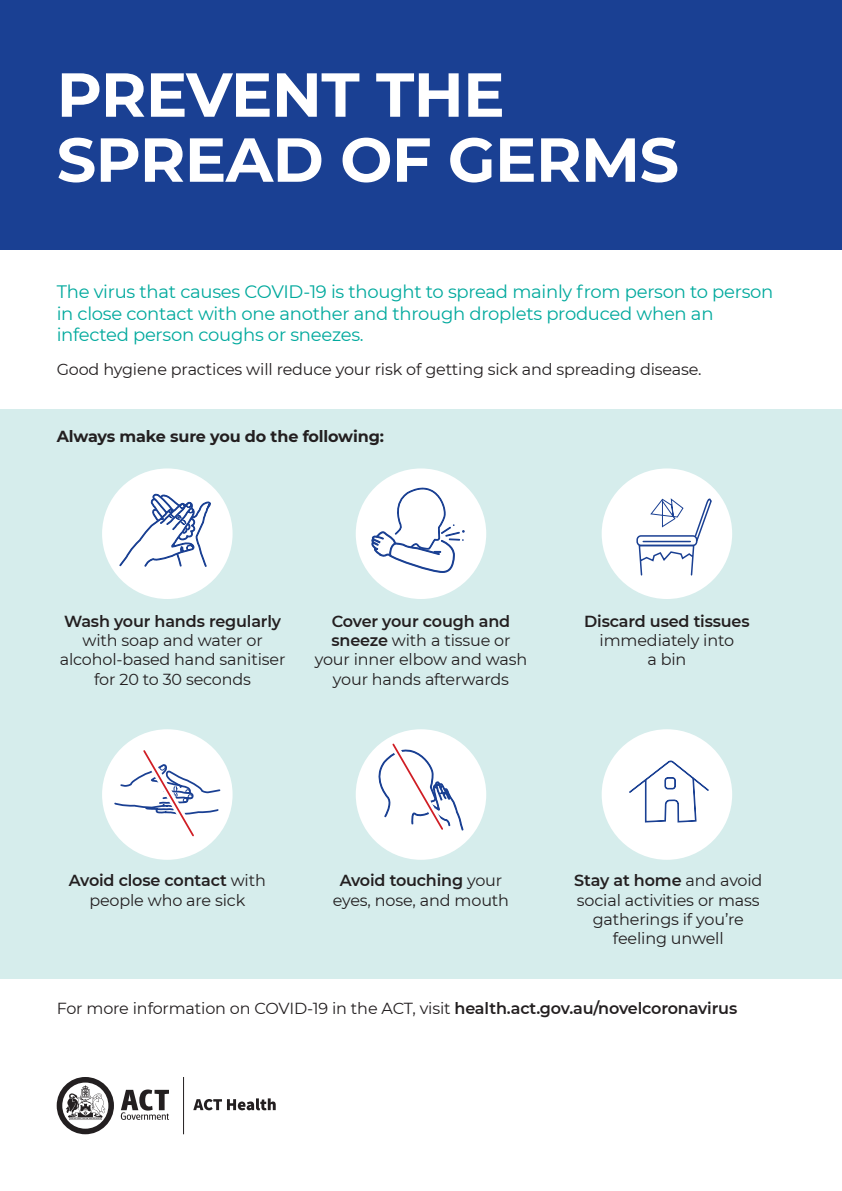
<style>
.page{position:relative;width:842px;height:1191px;background:#fff}
.page>*{position:absolute;margin:0;border:0;box-sizing:border-box;transform-origin:0 0}
.t1{font:700 62px/65px "Montserrat";letter-spacing:-.01em;color:#fff}
.Intro{font:18px/21.6px "Montserrat";letter-spacing:-.015em;color:#00a99d}
.Body{font:16px/19.2px "Montserrat";letter-spacing:-.01em;color:#231f20;text-align:center}
.Body-2{font:700 16px "Montserrat";letter-spacing:-.01em;color:#231f20}
.s1{font-weight:600}
</style>
<div class="page">
<div style="left:0;top:0;width:842px;height:249px;background:#1a4093"></div>
<div style="left:0;top:409px;width:842px;height:569px;background:#d6edec"></div>
<svg style="left:57px;top:1077px;width:57px;height:57px"></svg>
<svg style="left:121px;top:1089px;width:48px;height:30px"></svg>
<hr style="left:183px;top:1077px;width:1px;height:57px;background:#231f20">
<svg style="left:193px;top:1098px;width:83px;height:12px"></svg>
<div style="left:356px;top:468px;width:130px;height:131px;background:#fff;border-radius:50%"></div>
<div style="left:602px;top:468px;width:130px;height:131px;background:#fff;border-radius:50%"></div>
<div style="left:102px;top:729px;width:131px;height:130px;background:#fff;border-radius:50%"></div>
<div style="left:356px;top:729px;width:130px;height:130px;background:#fff;border-radius:50%"></div>
<div style="left:602px;top:729px;width:130px;height:130px;background:#fff;border-radius:50%"></div>
<div style="left:102px;top:468px;width:131px;height:131px;background:#fff;border-radius:50%"></div>
<svg style="left:119px;top:489px;width:92px;height:78px"></svg>
<div style="left:636px;top:535px;width:61px;height:11px;border:2px solid #1a4093;border-radius:4px"></div>
<svg style="left:638px;top:498px;width:74px;height:78px"></svg>
<svg style="left:629px;top:760px;width:80px;height:63px"></svg>
<svg style="left:113px;top:748px;width:109px;height:90px"></svg>
<svg style="left:378px;top:742px;width:85px;height:89px"></svg>
<svg style="left:371px;top:487px;width:94px;height:86px"></svg>
<h2 class="t1" style="left:57px;top:59px;width:624px">PREVENT THE<br>SPREAD OF GERMS</h2>
<p class="Intro" style="left:57px;top:280px;width:718px">The virus that causes COVID-19 is thought to spread mainly from person to person in close contact with one another and through droplets produced when an infected person coughs or sneezes.</p>
<p class="Body" style="left:57px;top:359px;width:646px">Good hygiene practices will reduce your risk of getting sick and spreading disease.</p>
<p class="Body-2" style="left:57px;top:425px;width:329px">Always make sure you do the following:</p>
<p class="Body" style="left:60px;top:611px;width:227px"><span class="s1">Wash your hands regularly </span>with soap and water or alcohol-based hand sanitiser for 20 to 30 seconds</p>
<p class="Body" style="left:315px;top:611px;width:214px"><span class="s1">Cover your cough and sneeze</span> with a tissue or your inner elbow and wash your hands afterwards</p>
<p class="Body" style="left:584px;top:611px;width:167px"><span class="s1">Discard used tissues </span>immediately into<br>a bin</p>
<p class="Body" style="left:69px;top:870px;width:199px"><span class="s1">Avoid close contact</span> with people who are sick</p>
<p class="Body" style="left:333px;top:870px;width:178px"><span class="s1">Avoid touching</span> your eyes, nose, and mouth</p>
<p class="Body" style="left:574px;top:870px;width:190px"><span class="s1">Stay at home</span> and avoid social activities or mass gatherings if you’re feeling unwell</p>
<p class="Body" style="left:57px;top:998px;width:682px">For more information on COVID-19 in the ACT, visit <span class="s1">health.act.gov.au/novelcoronavirus</span></p>
</div>
